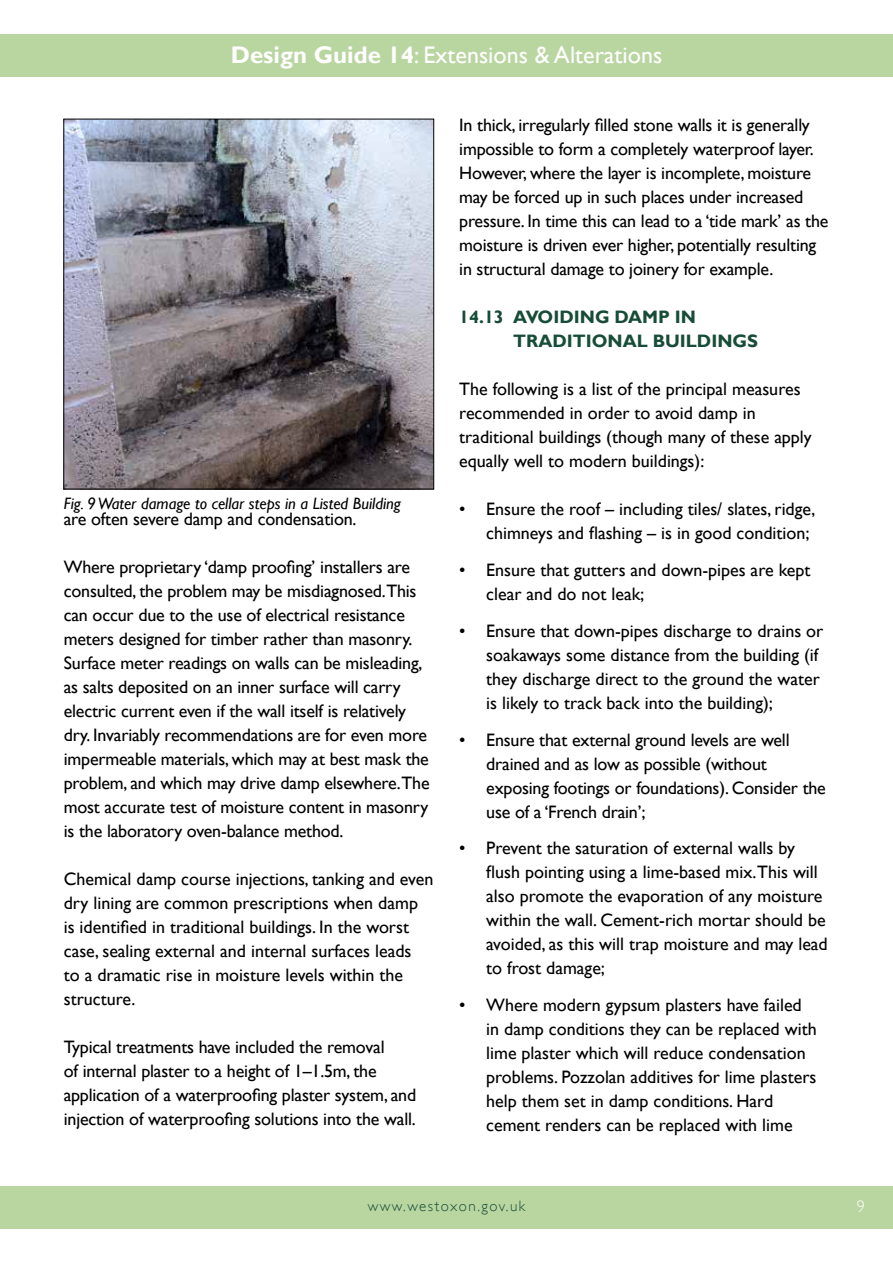
<style>
.page{position:relative;width:893px;height:1263px;background:#fff}
.page>*{position:absolute;margin:0;border:0;box-sizing:border-box;transform-origin:0 0}
.t1{font:24px "Gill Sans";color:#fff}
.t2{font:18px/24px "Gill Sans";letter-spacing:-.01em;color:#000}
.t3{font:700 18px/24px "Gill Sans";color:#174c38}
.t4{font:italic 16.5px "Gill Sans";color:#000}
.t5{font:300 16.5px "Gill Sans";color:#fff}
.t6{font:300 15px "Gill Sans";letter-spacing:.1em;color:#174c38}
.s1{font-weight:700}
</style>
<div class="page">
<div style="left:0;top:1186px;width:893px;height:43px;background:#b9d5a0"></div>
<div style="left:0;top:34px;width:893px;height:43px;background:#b9d5a0"></div>
<img style="left:65px;top:121px;width:367px;height:366px">
<div style="left:63px;top:119px;width:371px;height:370px;border:1px solid #000"></div>
<h1 class="t1" style="left:231px;top:41px;width:433px"><span class="s1">Design Guide 14</span>: Extensions &amp; Alterations</h1>
<p class="t4" style="left:64px;top:494px;width:339px">Fig. 9 Water damage to cellar steps in a Listed Building</p>
<p class="t2" style="left:64px;top:507px;width:294px">are often severe damp and condensation.</p>
<p class="t2" style="left:64px;top:555px;width:367px">Where proprietary ‘damp proofing’ installers are consulted, the problem may be misdiagnosed.This can occur due to the use of electrical resistance meters designed for timber rather than masonry.<br>Surface meter readings on walls can be misleading, as salts deposited on an inner surface will carry electric current even if the wall itself is relatively dry. Invariably recommendations are for even more impermeable materials, which may at best mask the problem, and which may drive damp elsewhere.The most accurate test of moisture content in masonry is the laboratory oven-balance method.</p>
<p class="t2" style="left:64px;top:867px;width:371px">Chemical damp course injections, tanking and even dry lining are common prescriptions when damp is identified in traditional buildings. In the worst case, sealing external and internal surfaces leads<br>to a dramatic rise in moisture levels within the structure.</p>
<p class="t2" style="left:64px;top:1035px;width:354px">Typical treatments have included the removal<br>of internal plaster to a height of 1–1.5m, the application of a waterproofing plaster system, and injection of waterproofing solutions into the wall.</p>
<p class="t2" style="left:459px;top:114px;width:371px">In thick, irregularly filled stone walls it is generally impossible to form a completely waterproof layer.<br>However, where the layer is incomplete, moisture may be forced up in such places under increased pressure. In time this can lead to a ‘tide mark’ as the moisture is driven ever higher, potentially resulting in structural damage to joinery for example.</p>
<p class="t3" style="left:513px;top:306px;width:246px;text-indent:-54px">14.13 AVOIDING DAMP IN<br>TRADITIONAL BUILDINGS</p>
<p class="t2" style="left:459px;top:378px;width:354px">The following is a list of the principal measures recommended in order to avoid damp in traditional buildings (though many of these apply equally well to modern buildings):</p>
<p class="t2" style="left:486px;top:498px;width:331px;text-indent:-27px">• Ensure the roof – including tiles/ slates, ridge, chimneys and flashing – is in good condition;</p>
<p class="t2" style="left:486px;top:558px;width:326px;text-indent:-27px">• Ensure that gutters and down-pipes are kept clear and do not leak;</p>
<p class="t2" style="left:486px;top:619px;width:339px;text-indent:-27px">• Ensure that down-pipes discharge to drains or soakaways some distance from the building (if they discharge direct to the ground the water is likely to track back into the building);</p>
<p class="t2" style="left:486px;top:728px;width:341px;text-indent:-27px">• Ensure that external ground levels are well drained and as low as possible (without exposing footings or foundations). Consider the use of a ‘French drain’;</p>
<p class="t2" style="left:486px;top:837px;width:343px;text-indent:-27px">• Prevent the saturation of external walls by flush pointing using a lime-based mix.This will also promote the evaporation of any moisture within the wall. Cement-rich mortar should be avoided, as this will trap moisture and may lead to frost damage;</p>
<p class="t2" style="left:486px;top:993px;width:332px;text-indent:-27px">• Where modern gypsum plasters have failed in damp conditions they can be replaced with lime plaster which will reduce condensation problems. Pozzolan additives for lime plasters help them set in damp conditions. Hard cement renders can be replaced with lime</p>
<p class="t6" style="left:368px;top:1197px;width:159px">www.westoxon.gov.uk</p>
<p class="t5" style="left:857px;top:1197px;width:10px">9</p>
</div>
